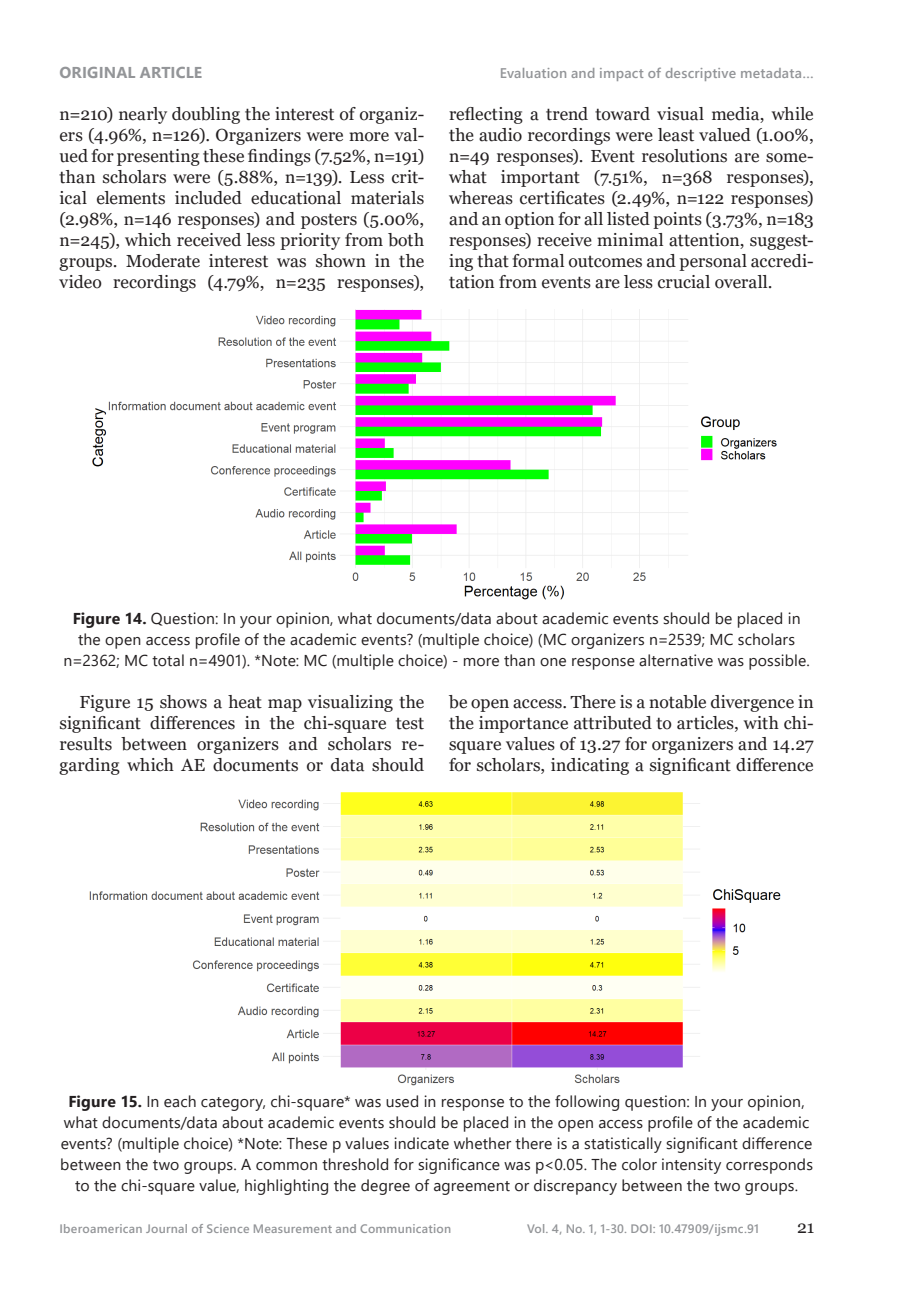
<style>
.page{position:relative;width:913px;height:1290px;background:#fff}
.page>*{position:absolute;margin:0;border:0;box-sizing:border-box;transform-origin:0 0}
.Párrafo_Español{font:17.5px/21px "Georgia";letter-spacing:.005em;color:#231f20;text-align:justify}
.Pie_de_foto{font:15.75px/21px "Segoe UI";letter-spacing:.01em;color:#231f20;text-align:center}
.t1{font:700 15.75px "Segoe UI";letter-spacing:.005em;color:#939598}
.t2{font:600 14px "Segoe UI";letter-spacing:.015em;color:#939598}
.t3{font:600 12.25px "Segoe UI";letter-spacing:.02em;color:#939598}
.s1{font-weight:700}
</style>
<div class="page">
<img style="left:92px;top:309px;width:685px;height:291px">
<img style="left:89px;top:792px;width:692px;height:294px">
<p class="t1" style="left:60px;top:58px;width:144px">ORIGINAL ARTICLE</p>
<p class="t2" style="left:500px;top:60px;width:315px">Evaluation and impact of descriptive metadata…</p>
<p class="Párrafo_Español" style="left:60px;top:104px;width:366px">n=210) nearly doubling the interest of organiz&shy;ers (4.96%, n=126). Organizers were more val&shy;ued for presenting these findings (7.52%, n=191) than scholars were (5.88%, n=139). Less crit&shy;ical elements included educational materials (2.98%, n=146 responses) and posters (5.00%, n=245), which received less priority from both groups. Moderate interest was shown in the video recordings (4.79%, n=235 responses),</p>
<p class="Párrafo_Español" style="left:449px;top:104px;width:366px">reflecting a trend toward visual media, while the audio recordings were least valued (1.00%, n=49 responses). Event resolutions are some&shy;what important (7.51%, n=368 responses), whereas certificates (2.49%, n=122 responses) and an option for all listed points (3.73%, n=183 responses) receive minimal attention, suggest&shy;ing that formal outcomes and personal accredi&shy;tation from events are less crucial overall.</p>
<p class="Pie_de_foto" style="left:63px;top:607px;width:748px"><span class="s1">Figure 14.</span> Question: In your opinion, what documents/data about academic events should be placed in the open access profile of the academic events? (multiple choice) (MC organizers n=2539; MC scholars n=2362; MC total n=4901). *Note: MC (multiple choice) - more than one response alternative was possible.</p>
<p class="Párrafo_Español" style="left:60px;top:692px;width:366px;text-indent:20px">Figure 15 shows a heat map visualizing the significant differences in the chi-square test results between organizers and scholars re&shy;garding which AE documents or data should</p>
<p class="Párrafo_Español" style="left:449px;top:692px;width:366px">be open access. There is a notable divergence in the importance attributed to articles, with chi&shy;square values of 13.27 for organizers and 14.27 for scholars, indicating a significant difference</p>
<p class="Pie_de_foto" style="left:60px;top:1090px;width:754px"><span class="s1">Figure 15.</span> In each category, chi-square* was used in response to the following question: In your opinion, what documents/data about academic events should be placed in the open access profile of the academic events? (multiple choice) *Note: These p values indicate whether there is a statistically significant difference between the two groups. A common threshold for significance was p&lt;0.05. The color intensity corresponds to the chi-square value, highlighting the degree of agreement or discrepancy between the two groups.</p>
<p class="t3" style="left:60px;top:1217px;width:393px">Iberoamerican Journal of Science Measurement and Communication</p>
<p class="t3" style="left:527px;top:1217px;width:234px">Vol. 4, No. 1, 1-30. DOI: 10.47909/ijsmc.91</p>
<p class="Párrafo_Español" style="left:797px;top:1217px;width:19px">21</p>
</div>
